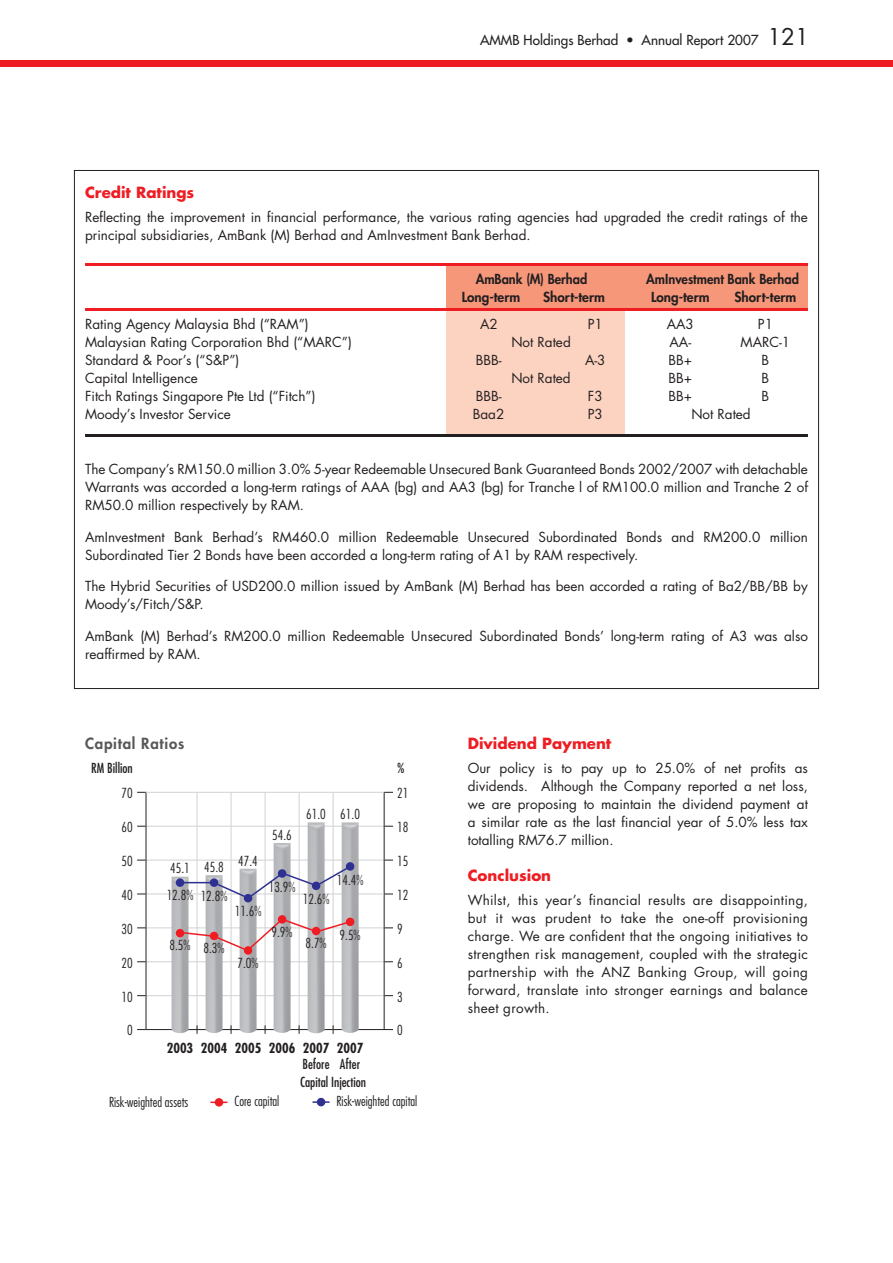
<style>
.page{position:relative;width:893px;height:1263px;background:#fff}
.page>*{position:absolute;margin:0;border:0;box-sizing:border-box;transform-origin:0 0}
.t1{font:700 15px "Futura";color:#ee1d23}
.t2{font:800 15px "Futura";letter-spacing:.05em;color:#57585a}
.t3{font:13.5px/18px "Futura";color:#231f20}
.t4{font:300 condensed 13.5px "Futura";color:#231f20}
.t5{font:13.5px "Futura";color:#231f20}
.t6{font:800 13.5px "Futura";color:#231f20}
.t7{font:800 13.5px "Futura";color:#231f20;scale:.95 1}
.t8{font:condensed 13.5px "Futura";color:#231f20}
.t9{font:700 condensed 13.5px "Futura";color:#231f20}
.s1{font-size:22.5px}
</style>
<div class="page">
<div style="left:0;top:60px;width:893px;height:6px;background:#ee1d23"></div>
<div style="left:446px;top:300px;width:179px;height:136px;background:#fcd2c0"></div>
<div style="left:446px;top:264px;width:362px;height:45px;background:#f6977a"></div>
<hr style="left:85px;top:263px;width:723px;height:3px;background:#ee1d23">
<hr style="left:85px;top:308px;width:723px;height:3px;background:#ee1d23">
<hr style="left:85px;top:434px;width:723px;height:3px;background:#231f20">
<hr style="left:146px;top:826px;width:238px;height:1px;background:#d1d2d4">
<hr style="left:231px;top:792px;width:1px;height:237px;background:#d1d2d4">
<hr style="left:299px;top:792px;width:1px;height:237px;background:#d1d2d4">
<hr style="left:197px;top:792px;width:1px;height:237px;background:#d1d2d4">
<hr style="left:265px;top:792px;width:1px;height:237px;background:#d1d2d4">
<hr style="left:146px;top:927px;width:238px;height:1px;background:#d1d2d4">
<hr style="left:146px;top:860px;width:238px;height:1px;background:#d1d2d4">
<hr style="left:146px;top:995px;width:238px;height:1px;background:#d1d2d4">
<hr style="left:146px;top:961px;width:238px;height:1px;background:#d1d2d4">
<hr style="left:384px;top:792px;width:1px;height:237px;background:#231f20">
<hr style="left:146px;top:893px;width:238px;height:1px;background:#d1d2d4">
<hr style="left:146px;top:1029px;width:239px;height:1px;background:#231f20">
<hr style="left:146px;top:792px;width:1px;height:237px;background:#231f20">
<img style="left:206px;top:900px;width:17px;height:133px">
<img style="left:274px;top:843px;width:17px;height:190px">
<img style="left:308px;top:822px;width:17px;height:211px">
<img style="left:172px;top:877px;width:17px;height:156px">
<img style="left:240px;top:900px;width:17px;height:133px">
<hr style="left:333px;top:792px;width:1px;height:237px;background:#d1d2d4">
<img style="left:342px;top:822px;width:17px;height:211px">
<hr style="left:146px;top:792px;width:238px;height:1px;background:#d1d2d4">
<div style="left:176px;top:878px;width:8px;height:9px;background:#2e3092;border-radius:50%"></div>
<div style="left:244px;top:894px;width:8px;height:8px;background:#2e3092;border-radius:50%"></div>
<svg style="left:346px;top:862px;width:8px;height:9px"></svg>
<div style="left:176px;top:929px;width:8px;height:8px;background:#ee1d23;border-radius:50%"></div>
<svg style="left:244px;top:946px;width:8px;height:9px"></svg>
<div style="left:346px;top:917px;width:8px;height:9px;background:#ee1d23;border-radius:50%"></div>
<svg style="left:178px;top:917px;width:174px;height:35px"></svg>
<svg style="left:179px;top:864px;width:174px;height:36px"></svg>
<div style="left:215px;top:1098px;width:8px;height:8px;background:#ee1d23;border-radius:50%"></div>
<svg style="left:210px;top:1101px;width:17px;height:2px"></svg>
<div style="left:317px;top:1098px;width:8px;height:8px;background:#2e3092;border-radius:50%"></div>
<svg style="left:313px;top:1101px;width:17px;height:2px"></svg>
<p class="t5" style="left:480px;top:31px;width:330px">AMMB Holdings Berhad • Annual Report 2007 <span class="s1">121</span></p>
<p class="t1" style="left:85px;top:182px;width:111px">Credit Ratings</p>
<p class="t3" style="left:85px;top:208px;width:724px">Reflecting the improvement in financial performance, the various rating agencies had upgraded the credit ratings of the principal subsidiaries, AmBank (M) Berhad and AmInvestment Bank Berhad.</p>
<p class="t7" style="left:476px;top:270px;width:119px">AmBank (M) Berhad</p>
<p class="t7" style="left:646px;top:270px;width:162px">AmInvestment Bank Berhad</p>
<p class="t6" style="left:462px;top:288px;width:60px">Long-term</p>
<p class="t6" style="left:543px;top:288px;width:63px">Short-term</p>
<p class="t6" style="left:651px;top:288px;width:60px">Long-term</p>
<p class="t6" style="left:734px;top:288px;width:63px">Short-term</p>
<p class="t3" style="left:85px;top:315px;width:225px">Rating Agency Malaysia Bhd (“RAM”)</p>
<p class="t3" style="left:480px;top:315px;width:19px">A2</p>
<p class="t3" style="left:588px;top:315px;width:17px">P1</p>
<p class="t3" style="left:667px;top:315px;width:29px">AA3</p>
<p class="t3" style="left:758px;top:315px;width:17px">P1</p>
<p class="t3" style="left:85px;top:333px;width:268px">Malaysian Rating Corporation Bhd (“MARC”)</p>
<p class="t3" style="left:511px;top:333px;width:61px">Not Rated</p>
<p class="t3" style="left:669px;top:333px;width:23px">AA-</p>
<p class="t3" style="left:741px;top:333px;width:51px">MARC-1</p>
<p class="t3" style="left:85px;top:351px;width:156px">Standard &amp; Poor’s (“S&amp;P”)</p>
<p class="t3" style="left:476px;top:351px;width:27px">BBB-</p>
<p class="t3" style="left:585px;top:351px;width:22px">A-3</p>
<p class="t3" style="left:668px;top:351px;width:25px">BB+</p>
<p class="t3" style="left:762px;top:351px;width:9px">B</p>
<p class="t3" style="left:85px;top:369px;width:114px">Capital Intelligence</p>
<p class="t3" style="left:511px;top:369px;width:61px">Not Rated</p>
<p class="t3" style="left:668px;top:369px;width:25px">BB+</p>
<p class="t3" style="left:762px;top:369px;width:9px">B</p>
<p class="t3" style="left:85px;top:387px;width:232px">Fitch Ratings Singapore Pte Ltd (“Fitch”)</p>
<p class="t3" style="left:476px;top:387px;width:27px">BBB-</p>
<p class="t3" style="left:588px;top:387px;width:16px">F3</p>
<p class="t3" style="left:668px;top:387px;width:25px">BB+</p>
<p class="t3" style="left:761px;top:387px;width:9px">B</p>
<p class="t3" style="left:85px;top:405px;width:147px">Moody’s Investor Service</p>
<p class="t3" style="left:473px;top:405px;width:33px">Baa2</p>
<p class="t3" style="left:588px;top:405px;width:17px">P3</p>
<p class="t3" style="left:691px;top:405px;width:61px">Not Rated</p>
<p class="t3" style="left:85px;top:460px;width:724px;text-align:justify">The Company’s RM150.0 million 3.0% 5-year Redeemable Unsecured Bank Guaranteed Bonds 2002/2007 with detachable Warrants was accorded a long-term ratings of AAA (bg) and AA3 (bg) for Tranche l of RM100.0 million and Tranche 2 of RM50.0 million respectively by RAM.</p>
<p class="t3" style="left:85px;top:528px;width:724px">AmInvestment Bank Berhad’s RM460.0 million Redeemable Unsecured Subordinated Bonds and RM200.0 million<br>Subordinated Tier 2 Bonds have been accorded a long-term rating of A1 by RAM respectively.</p>
<p class="t3" style="left:85px;top:577px;width:724px">The Hybrid Securities of USD200.0 million issued by AmBank (M) Berhad has been accorded a rating of Ba2/BB/BB by<br>Moody’s/Fitch/S&amp;P.</p>
<p class="t3" style="left:85px;top:627px;width:724px">AmBank (M) Berhad’s RM200.0 million Redeemable Unsecured Subordinated Bonds’ long-term rating of A3 was also reaffirmed by RAM.</p>
<p class="t2" style="left:85px;top:734px;width:101px">Capital Ratios</p>
<p class="t8" style="left:91px;top:759px;width:43px">RM Billion</p>
<p class="t4" style="left:122px;top:785px;width:13px">70</p>
<p class="t4" style="left:122px;top:818px;width:13px">60</p>
<p class="t4" style="left:122px;top:852px;width:13px">50</p>
<p class="t4" style="left:122px;top:886px;width:13px">40</p>
<p class="t4" style="left:122px;top:920px;width:13px">30</p>
<p class="t4" style="left:122px;top:954px;width:13px">20</p>
<p class="t4" style="left:122px;top:988px;width:13px">10</p>
<p class="t4" style="left:127px;top:1022px;width:7px">0</p>
<p class="t4" style="left:170px;top:860px;width:21px">45.1</p>
<p class="t4" style="left:167px;top:886px;width:28px">12.8%</p>
<p class="t4" style="left:204px;top:858px;width:21px">45.8</p>
<p class="t4" style="left:201px;top:888px;width:28px">12.8%</p>
<p class="t4" style="left:169px;top:938px;width:57px">8.5% 8.3%</p>
<p class="t4" style="left:238px;top:852px;width:21px">47.4</p>
<p class="t4" style="left:235px;top:903px;width:28px">11.6%</p>
<p class="t4" style="left:238px;top:954px;width:23px">7.0%</p>
<p class="t4" style="left:272px;top:826px;width:21px">54.6</p>
<p class="t4" style="left:306px;top:805px;width:21px">61.0</p>
<p class="t4" style="left:269px;top:879px;width:28px">13.9%</p>
<p class="t4" style="left:303px;top:890px;width:28px">12.6%</p>
<p class="t4" style="left:272px;top:923px;width:23px">9.9%</p>
<p class="t4" style="left:306px;top:935px;width:23px">8.7%</p>
<p class="t9" style="left:167px;top:1039px;width:164px">2003 2004 2005 2006 2007</p>
<p class="t4" style="left:340px;top:805px;width:21px">61.0</p>
<p class="t4" style="left:337px;top:872px;width:28px">14.4%</p>
<p class="t4" style="left:340px;top:926px;width:23px">9.5%</p>
<p class="t9" style="left:337px;top:1039px;width:28px">2007</p>
<p class="t8" style="left:302px;top:1056px;width:59px">Before After</p>
<p class="t8" style="left:300px;top:1073px;width:67px">Capital Injection</p>
<p class="t8" style="left:397px;top:759px;width:9px">%</p>
<p class="t4" style="left:397px;top:785px;width:13px">21</p>
<p class="t4" style="left:397px;top:818px;width:13px">18</p>
<p class="t4" style="left:397px;top:852px;width:13px">15</p>
<p class="t4" style="left:397px;top:886px;width:13px">12</p>
<p class="t4" style="left:397px;top:920px;width:7px">9</p>
<p class="t4" style="left:397px;top:954px;width:7px">6</p>
<p class="t4" style="left:397px;top:988px;width:7px">3</p>
<p class="t4" style="left:397px;top:1022px;width:7px">0</p>
<p class="t4" style="left:109px;top:1094px;width:81px">Risk-weighted assets</p>
<p class="t4" style="left:234px;top:1093px;width:46px">Core capital</p>
<p class="t4" style="left:336px;top:1093px;width:82px">Risk-weighted capital</p>
<p class="t1" style="left:468px;top:733px;width:145px">Dividend Payment</p>
<p class="t3" style="left:468px;top:759px;width:342px;text-align:justify">Our policy is to pay up to 25.0% of net profits as dividends. Although the Company reported a net loss, we are proposing to maintain the dividend payment at a similar rate as the last financial year of 5.0% less tax totalling RM76.7 million.</p>
<p class="t1" style="left:468px;top:865px;width:85px">Conclusion</p>
<p class="t3" style="left:468px;top:891px;width:342px;text-align:justify">Whilst, this year’s financial results are disappointing, but it was prudent to take the one-off provisioning charge. We are confident that the ongoing initiatives to strengthen risk management, coupled with the strategic partnership with the ANZ Banking Group, will going forward, translate into stronger earnings and balance sheet growth.</p>
</div>
